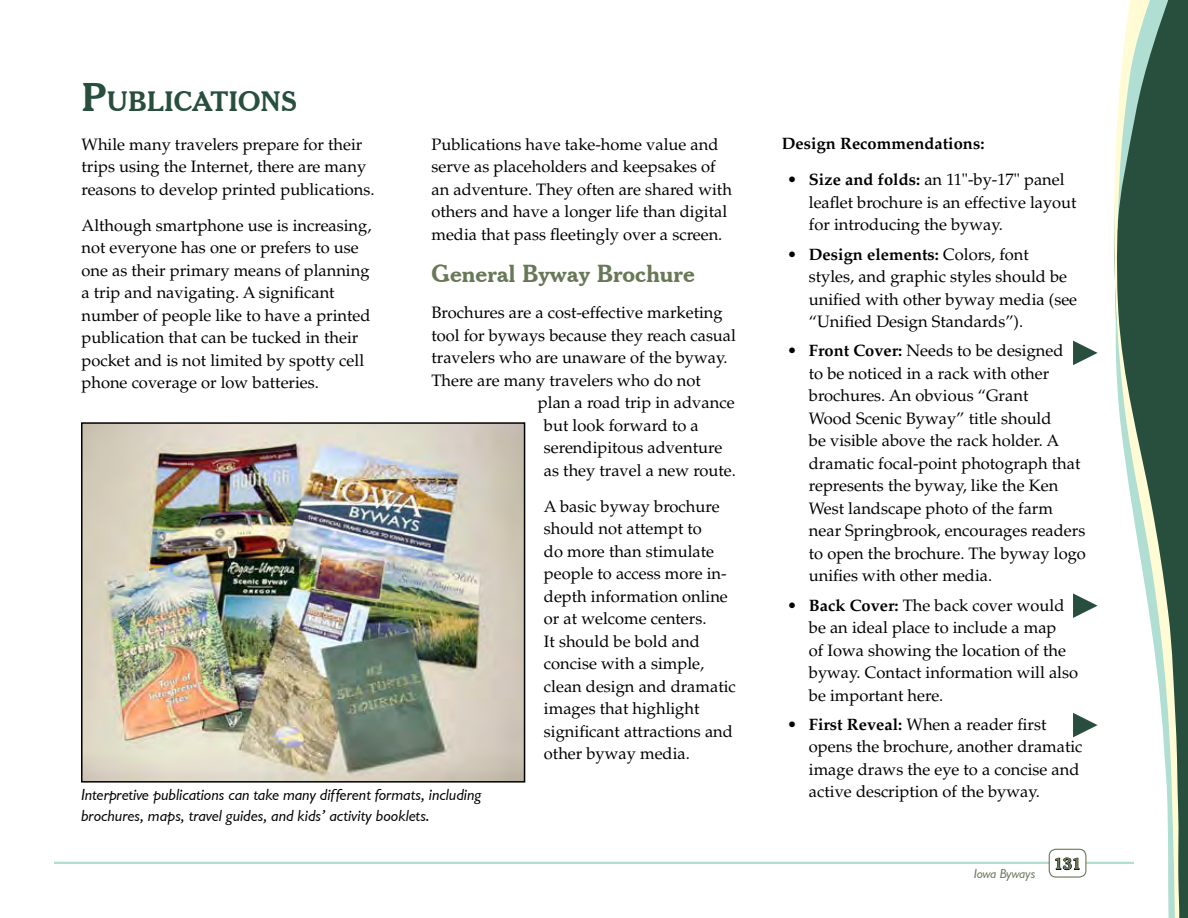
<style>
.page{position:relative;width:1188px;height:918px;background:#fff}
.page>*{position:absolute;margin:0;border:0;box-sizing:border-box;transform-origin:0 0}
.t1{font:700 27.3px "Cheltenham BT";color:#284f3e}
.t2{font:700 24px "Cheltenham BT";color:#687857}
.t3{font:16.5px/22.5px "Palatino";color:#000}
.t4{font:16.5px/21px "Garrison Sans ITALIC";color:#000}
.t5{font:700 16.5px "Palatino";color:#000}
.t6{font:700 16.5px "Cheltenham BT";color:#687857}
.t7{font:13.5px "Garrison Sans ITALIC";letter-spacing:-.015em;color:#687857}
.s1{font-size:39px}
.s2{font-weight:700}
</style>
<div class="page">
<hr style="left:54px;top:862px;width:1080px;height:2px;background:#b1ded3">
<div style="left:1049px;top:849px;width:37px;height:28px;background:#fff;border-radius:7px"></div>
<div style="left:1049px;top:849px;width:37px;height:29px;border:1px solid #687857;border-radius:7px"></div>
<svg style="left:1055px;top:857px;width:25px;height:13px"></svg>
<img style="left:84px;top:425px;width:438px;height:355px">
<div style="left:81px;top:422px;width:444px;height:361px;border:2px solid #000"></div>
<svg style="left:1073px;top:341px;width:25px;height:24px"></svg>
<svg style="left:1073px;top:593px;width:25px;height:25px"></svg>
<svg style="left:1073px;top:713px;width:25px;height:24px"></svg>
<div style="left:1180px;top:0;width:8px;height:918px;background:#284f3e"></div>
<svg style="left:1112px;top:0;width:68px;height:918px;fill:#284f3e"></svg>
<svg style="left:1115px;top:293px;width:60px;height:625px"></svg>
<h1 class="t1" style="left:82px;top:84px;width:217px"><span class="s1">P</span>UBLICATIONS</h1>
<p class="t3" style="left:82px;top:133px;width:295px">While many travelers prepare for their trips using the Internet, there are many reasons to develop printed publications.</p>
<p class="t3" style="left:82px;top:214px;width:292px">Although smartphone use is increasing, not everyone has one or prefers to use one as their primary means of planning a trip and navigating. A significant number of people like to have a printed publication that can be tucked in their pocket and is not limited by spotty cell phone coverage or low batteries.</p>
<p class="t3" style="left:431px;top:133px;width:302px">Publications have take-home value and serve as placeholders and keepsakes of an adventure. They often are shared with others and have a longer life than digital media that pass fleetingly over a screen.</p>
<h2 class="t2" style="left:431px;top:259px;width:265px">General Byway Brochure</h2>
<p class="t3" style="left:431px;top:301px;width:293px">Brochures are a cost-effective marketing</p>
<p class="t3" style="left:431px;top:324px;width:306px">tool for byways because they reach casual</p>
<p class="t3" style="left:431px;top:346px;width:298px">travelers who are unaware of the byway.</p>
<p class="t3" style="left:431px;top:369px;width:271px">There are many travelers who do not</p>
<p class="t3" style="left:538px;top:391px;width:198px">plan a road trip in advance</p>
<p class="t3" style="left:544px;top:414px;width:156px">but look forward to a</p>
<p class="t3" style="left:544px;top:436px;width:180px">serendipitous adventure</p>
<p class="t3" style="left:544px;top:459px;width:194px">as they travel a new route.</p>
<p class="t3" style="left:544px;top:495px;width:193px">A basic byway brochure should not attempt to<br>do more than stimulate people to access more in&shy;depth information online or at welcome centers.<br>It should be bold and concise with a simple, clean design and dramatic images that highlight significant attractions and other byway media.</p>
<p class="t4" style="left:81px;top:784px;width:402px">Interpretive publications can take many different formats, including brochures, maps, travel guides, and kids’ activity booklets.</p>
<p class="t5" style="left:782px;top:134px;width:204px">Design Recommendations:</p>
<p class="t3" style="left:809px;top:169px;width:269px;text-indent:-22px"><span class="s2">• Size and folds:</span> an 11"-by-17" panel leaflet brochure is an effective layout for introducing the byway.</p>
<p class="t3" style="left:809px;top:243px;width:270px;text-indent:-22px"><span class="s2">• Design elements:</span> Colors, font styles, and graphic styles should be unified with other byway media (see “Unified Design Standards”).</p>
<p class="t3" style="left:809px;top:340px;width:279px;text-indent:-22px"><span class="s2">• Front Cover:</span> Needs to be designed<br>to be noticed in a rack with other brochures. An obvious “Grant<br>Wood Scenic Byway” title should<br>be visible above the rack holder. A dramatic focal-point photograph that represents the byway, like the Ken West landscape photo of the farm near Springbrook, encourages readers to open the brochure. The byway logo unifies with other media.</p>
<p class="t3" style="left:809px;top:594px;width:271px;text-indent:-22px"><span class="s2">• Back Cover:</span> The back cover would be an ideal place to include a map<br>of Iowa showing the location of the byway. Contact information will also be important here.</p>
<p class="t3" style="left:809px;top:713px;width:275px;text-indent:-22px"><span class="s2">• First Reveal:</span> When a reader first opens the brochure, another dramatic image draws the eye to a concise and active description of the byway.</p>
<p class="t7" style="left:974px;top:866px;width:63px">Iowa Byways</p>
<p class="t6" style="left:1054px;top:853px;width:29px">131</p>
</div>
